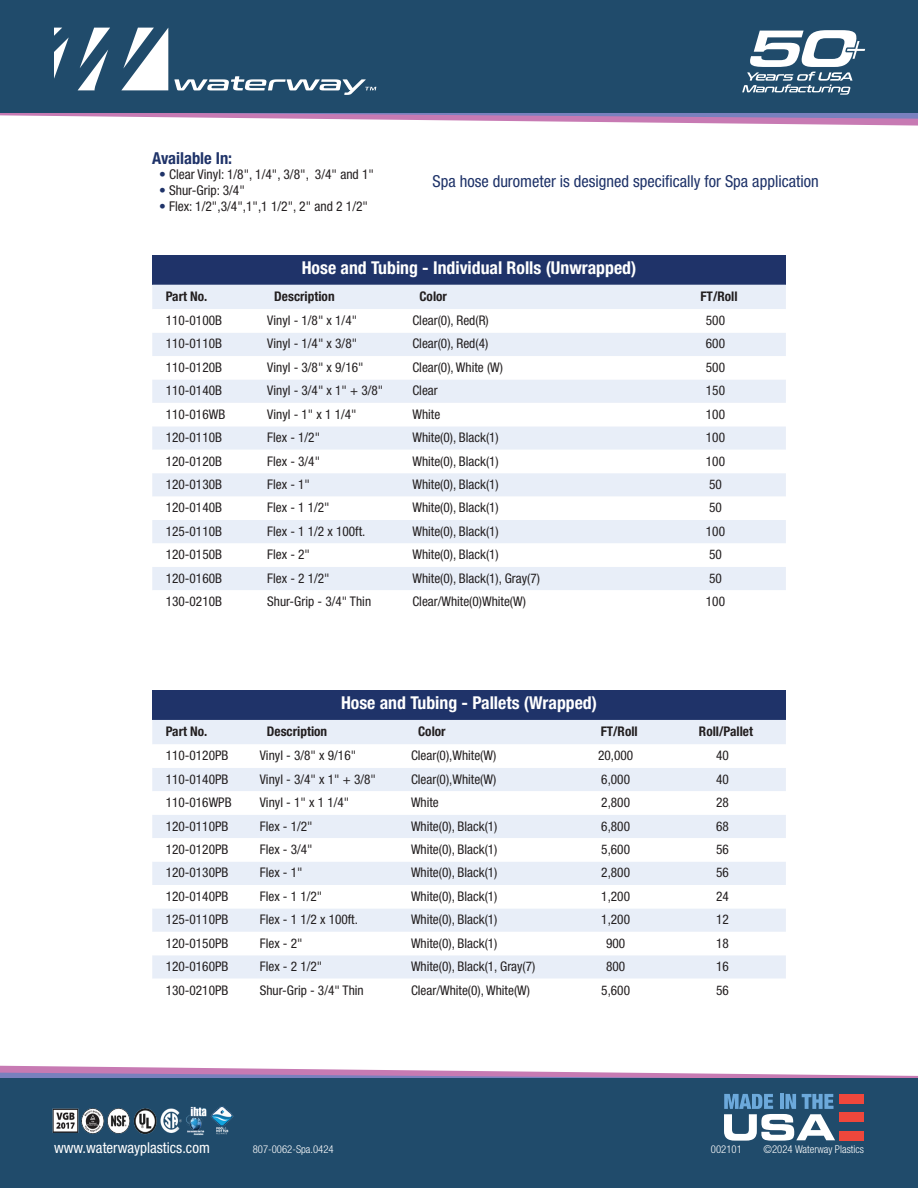
<style>
.page{position:relative;width:918px;height:1188px;background:#fff}
.page>*{position:absolute;margin:0;border:0;box-sizing:border-box;transform-origin:0 0}
.t1{font:700 condensed 17.7px "Helvetica Neue LT Pro";color:#fff}
.t2{font:condensed 16.5px "Helvetica Neue LT Pro";color:#1f3369}
.t3{font:700 condensed 16.5px "Helvetica Neue LT Pro";color:#1f3369}
.t4{font:condensed 15px "Helvetica Neue LT Pro";color:#fff}
.t5{font:condensed 13.5px "Helvetica Neue LT Pro";color:#231f20}
.t6{font:condensed 13.35px "Helvetica Neue LT Pro";color:#231f20}
.t7{font:700 condensed 13.35px "Helvetica Neue LT Pro";color:#231f20}
.t8{font:300 condensed 10.8px "Helvetica Neue LT Pro";color:#fff}
.s1{color:#1f3369}
</style>
<div class="page">
<svg style="left:0;top:1066px;width:648px;height:7px"></svg>
<svg style="left:0;top:1073px;width:918px;height:5px;background:#ac87bd"></svg>
<div style="left:0;top:1078px;width:918px;height:110px;background:#204b6b"></div>
<svg style="left:335px;top:119px;width:583px;height:7px"></svg>
<svg style="left:0;top:113px;width:918px;height:6px;background:#af8abf"></svg>
<div style="left:0;top:0;width:918px;height:113px;background:#204b6b"></div>
<svg style="left:78px;top:28px;width:32px;height:62px"></svg>
<svg style="left:121px;top:28px;width:47px;height:62px"></svg>
<svg style="left:54px;top:28px;width:15px;height:51px"></svg>
<svg style="left:174px;top:76px;width:202px;height:19px"></svg>
<img style="left:52px;top:1106px;width:182px;height:29px">
<svg style="left:724px;top:1094px;width:111px;height:47px"></svg>
<div style="left:840px;top:1094px;width:24px;height:10px;background:#ef473c"></div>
<div style="left:840px;top:1112px;width:24px;height:10px;background:#ef473c"></div>
<div style="left:840px;top:1131px;width:24px;height:9px;background:#ef473c"></div>
<svg style="left:742px;top:30px;width:123px;height:65px"></svg>
<div style="left:152px;top:255px;width:634px;height:30px;background:#1f3369"></div>
<div style="left:152px;top:285px;width:634px;height:24px;background:#e8eef8"></div>
<svg style="left:152px;top:333px;width:634px;height:257px;fill:#e8eef8"></svg>
<div style="left:152px;top:690px;width:634px;height:30px;background:#1f3369"></div>
<div style="left:152px;top:720px;width:634px;height:24px;background:#e8eef8"></div>
<svg style="left:152px;top:768px;width:634px;height:211px;fill:#e8eef8"></svg>
<p class="t3" style="left:152px;top:148px;width:82px">Available In:</p>
<p class="t5" style="left:159px;top:167px;width:217px"><span class="s1">•</span> Clear Vinyl: 1/8", 1/4", 3/8", 3/4" and 1"</p>
<p class="t5" style="left:159px;top:182px;width:87px"><span class="s1">•</span> Shur-Grip: 3/4"</p>
<p class="t5" style="left:159px;top:198px;width:211px"><span class="s1">•</span> Flex: 1/2",3/4",1",1 1/2", 2" and 2 1/2"</p>
<p class="t2" style="left:433px;top:171px;width:388px">Spa hose durometer is designed specifically for Spa application</p>
<h1 class="t1" style="left:302px;top:257px;width:336px">Hose and Tubing - Individual Rolls (Unwrapped)</h1>
<p class="t7" style="left:166px;top:288px;width:43px">Part No.</p>
<p class="t7" style="left:274px;top:288px;width:62px">Description</p>
<p class="t7" style="left:420px;top:288px;width:29px">Color</p>
<p class="t7" style="left:700px;top:288px;width:39px">FT/Roll</p>
<p class="t6" style="left:166px;top:312px;width:58px">110-0100B</p>
<p class="t6" style="left:267px;top:312px;width:91px">Vinyl - 1/8" x 1/4"</p>
<p class="t6" style="left:412px;top:312px;width:78px">Clear(0), Red(R)</p>
<p class="t6" style="left:706px;top:312px;width:21px">500</p>
<p class="t6" style="left:166px;top:336px;width:58px">110-0110B</p>
<p class="t6" style="left:267px;top:336px;width:91px">Vinyl - 1/4" x 3/8"</p>
<p class="t6" style="left:412px;top:336px;width:77px">Clear(0), Red(4)</p>
<p class="t6" style="left:706px;top:336px;width:21px">600</p>
<p class="t6" style="left:166px;top:359px;width:58px">110-0120B</p>
<p class="t6" style="left:267px;top:359px;width:98px">Vinyl - 3/8" x 9/16"</p>
<p class="t6" style="left:412px;top:359px;width:92px">Clear(0), White (W)</p>
<p class="t6" style="left:706px;top:359px;width:21px">500</p>
<p class="t6" style="left:166px;top:383px;width:58px">110-0140B</p>
<p class="t6" style="left:267px;top:383px;width:118px">Vinyl - 3/4" x 1" + 3/8"</p>
<p class="t6" style="left:412px;top:383px;width:27px">Clear</p>
<p class="t6" style="left:706px;top:383px;width:21px">150</p>
<p class="t6" style="left:166px;top:406px;width:61px">110-016WB</p>
<p class="t6" style="left:267px;top:406px;width:91px">Vinyl - 1" x 1 1/4"</p>
<p class="t6" style="left:412px;top:406px;width:29px">White</p>
<p class="t6" style="left:706px;top:406px;width:21px">100</p>
<p class="t6" style="left:166px;top:430px;width:58px">120-0110B</p>
<p class="t6" style="left:267px;top:430px;width:54px">Flex - 1/2"</p>
<p class="t6" style="left:412px;top:430px;width:88px">White(0), Black(1)</p>
<p class="t6" style="left:706px;top:430px;width:21px">100</p>
<p class="t6" style="left:166px;top:453px;width:58px">120-0120B</p>
<p class="t6" style="left:267px;top:453px;width:54px">Flex - 3/4"</p>
<p class="t6" style="left:412px;top:453px;width:88px">White(0), Black(1)</p>
<p class="t6" style="left:706px;top:453px;width:21px">100</p>
<p class="t6" style="left:166px;top:476px;width:58px">120-0130B</p>
<p class="t6" style="left:267px;top:476px;width:44px">Flex - 1"</p>
<p class="t6" style="left:412px;top:476px;width:88px">White(0), Black(1)</p>
<p class="t6" style="left:709px;top:476px;width:14px">50</p>
<p class="t6" style="left:166px;top:500px;width:58px">120-0140B</p>
<p class="t6" style="left:267px;top:500px;width:64px">Flex - 1 1/2"</p>
<p class="t6" style="left:412px;top:500px;width:88px">White(0), Black(1)</p>
<p class="t6" style="left:709px;top:500px;width:14px">50</p>
<p class="t6" style="left:166px;top:523px;width:58px">125-0110B</p>
<p class="t6" style="left:267px;top:523px;width:100px">Flex - 1 1/2 x 100ft.</p>
<p class="t6" style="left:412px;top:523px;width:88px">White(0), Black(1)</p>
<p class="t6" style="left:706px;top:523px;width:21px">100</p>
<p class="t6" style="left:166px;top:547px;width:58px">120-0150B</p>
<p class="t6" style="left:267px;top:547px;width:44px">Flex - 2"</p>
<p class="t6" style="left:412px;top:547px;width:88px">White(0), Black(1)</p>
<p class="t6" style="left:709px;top:547px;width:14px">50</p>
<p class="t6" style="left:166px;top:570px;width:58px">120-0160B</p>
<p class="t6" style="left:267px;top:570px;width:64px">Flex - 2 1/2"</p>
<p class="t6" style="left:412px;top:570px;width:129px">White(0), Black(1), Gray(7)</p>
<p class="t6" style="left:709px;top:570px;width:14px">50</p>
<p class="t6" style="left:166px;top:594px;width:58px">130-0210B</p>
<p class="t6" style="left:267px;top:594px;width:105px">Shur-Grip - 3/4" Thin</p>
<p class="t6" style="left:412px;top:594px;width:115px">Clear/White(0)White(W)</p>
<p class="t6" style="left:706px;top:594px;width:21px">100</p>
<h1 class="t1" style="left:341px;top:692px;width:258px">Hose and Tubing - Pallets (Wrapped)</h1>
<p class="t7" style="left:166px;top:723px;width:43px">Part No.</p>
<p class="t7" style="left:267px;top:723px;width:62px">Description</p>
<p class="t7" style="left:418px;top:723px;width:29px">Color</p>
<p class="t7" style="left:601px;top:723px;width:39px">FT/Roll</p>
<p class="t7" style="left:699px;top:723px;width:56px">Roll/Pallet</p>
<p class="t6" style="left:166px;top:748px;width:64px">110-0120PB</p>
<p class="t6" style="left:260px;top:748px;width:98px">Vinyl - 3/8" x 9/16"</p>
<p class="t6" style="left:411px;top:748px;width:87px">Clear(0),White(W)</p>
<p class="t6" style="left:598px;top:748px;width:37px">20,000</p>
<p class="t6" style="left:716px;top:748px;width:14px">40</p>
<p class="t6" style="left:166px;top:771px;width:64px">110-0140PB</p>
<p class="t6" style="left:260px;top:771px;width:118px">Vinyl - 3/4" x 1" + 3/8"</p>
<p class="t6" style="left:411px;top:771px;width:87px">Clear(0),White(W)</p>
<p class="t6" style="left:601px;top:771px;width:30px">6,000</p>
<p class="t6" style="left:716px;top:771px;width:14px">40</p>
<p class="t6" style="left:166px;top:795px;width:67px">110-016WPB</p>
<p class="t6" style="left:260px;top:795px;width:91px">Vinyl - 1" x 1 1/4"</p>
<p class="t6" style="left:411px;top:795px;width:29px">White</p>
<p class="t6" style="left:601px;top:795px;width:30px">2,800</p>
<p class="t6" style="left:716px;top:795px;width:14px">28</p>
<p class="t6" style="left:166px;top:818px;width:64px">120-0110PB</p>
<p class="t6" style="left:260px;top:818px;width:54px">Flex - 1/2"</p>
<p class="t6" style="left:411px;top:818px;width:88px">White(0), Black(1)</p>
<p class="t6" style="left:601px;top:818px;width:30px">6,800</p>
<p class="t6" style="left:716px;top:818px;width:14px">68</p>
<p class="t6" style="left:166px;top:841px;width:64px">120-0120PB</p>
<p class="t6" style="left:260px;top:841px;width:54px">Flex - 3/4"</p>
<p class="t6" style="left:411px;top:841px;width:88px">White(0), Black(1)</p>
<p class="t6" style="left:601px;top:841px;width:30px">5,600</p>
<p class="t6" style="left:716px;top:841px;width:14px">56</p>
<p class="t6" style="left:166px;top:865px;width:64px">120-0130PB</p>
<p class="t6" style="left:260px;top:865px;width:44px">Flex - 1"</p>
<p class="t6" style="left:411px;top:865px;width:88px">White(0), Black(1)</p>
<p class="t6" style="left:601px;top:865px;width:30px">2,800</p>
<p class="t6" style="left:716px;top:865px;width:14px">56</p>
<p class="t6" style="left:166px;top:888px;width:64px">120-0140PB</p>
<p class="t6" style="left:260px;top:888px;width:64px">Flex - 1 1/2"</p>
<p class="t6" style="left:411px;top:888px;width:88px">White(0), Black(1)</p>
<p class="t6" style="left:601px;top:888px;width:30px">1,200</p>
<p class="t6" style="left:716px;top:888px;width:14px">24</p>
<p class="t6" style="left:166px;top:912px;width:64px">125-0110PB</p>
<p class="t6" style="left:260px;top:912px;width:100px">Flex - 1 1/2 x 100ft.</p>
<p class="t6" style="left:411px;top:912px;width:88px">White(0), Black(1)</p>
<p class="t6" style="left:601px;top:912px;width:30px">1,200</p>
<p class="t6" style="left:716px;top:912px;width:14px">12</p>
<p class="t6" style="left:166px;top:935px;width:64px">120-0150PB</p>
<p class="t6" style="left:260px;top:935px;width:44px">Flex - 2"</p>
<p class="t6" style="left:411px;top:935px;width:88px">White(0), Black(1)</p>
<p class="t6" style="left:606px;top:935px;width:21px">900</p>
<p class="t6" style="left:716px;top:935px;width:14px">18</p>
<p class="t6" style="left:166px;top:959px;width:64px">120-0160PB</p>
<p class="t6" style="left:260px;top:959px;width:64px">Flex - 2 1/2"</p>
<p class="t6" style="left:411px;top:959px;width:126px">White(0), Black(1, Gray(7)</p>
<p class="t6" style="left:606px;top:959px;width:21px">800</p>
<p class="t6" style="left:716px;top:959px;width:14px">16</p>
<p class="t6" style="left:166px;top:982px;width:64px">130-0210PB</p>
<p class="t6" style="left:260px;top:982px;width:105px">Shur-Grip - 3/4" Thin</p>
<p class="t6" style="left:411px;top:982px;width:121px">Clear/White(0), White(W)</p>
<p class="t6" style="left:601px;top:982px;width:30px">5,600</p>
<p class="t6" style="left:716px;top:982px;width:14px">56</p>
<p class="t4" style="left:54px;top:1139px;width:157px">www.waterwayplastics.com</p>
<p class="t8" style="left:253px;top:1143px;width:83px">807-0062-Spa.0424</p>
<p class="t8" style="left:711px;top:1143px;width:32px">002101</p>
<p class="t8" style="left:764px;top:1143px;width:102px">©2024 Waterway Plastics</p>
</div>
